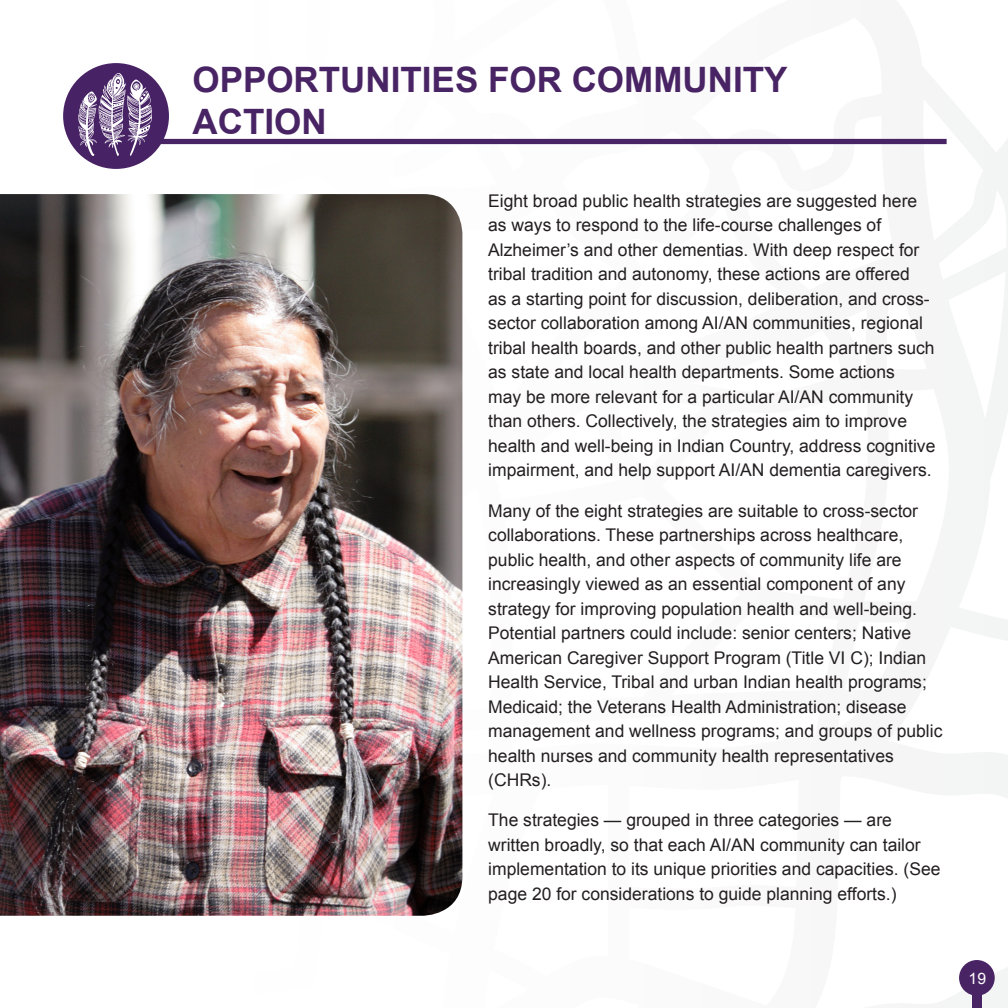
<style>
.page{position:relative;width:1008px;height:1008px;background:#fff}
.page>*{position:absolute;margin:0;border:0;box-sizing:border-box;transform-origin:0 0}
.t1{font:700 35px/42px "Arial";color:#492464}
.t2{font:17.5px/24.5px "Arial";color:#231f20}
.t3{font:15.75px "Arial";color:#fff}
</style>
<div class="page">
<div style="left:959px;top:960px;width:36px;height:36px;background:#492464;border-radius:50%"></div>
<div style="left:972px;top:992px;width:10px;height:16px;background:#492464"></div>
<div style="left:107px;top:139px;width:840px;height:5px;background:#492464"></div>
<img style="left:0;top:194px;width:462px;height:722px">
<div style="left:63px;top:63px;width:106px;height:106px;background:#472264;border-radius:50%"></div>
<svg style="left:77px;top:73px;width:75px;height:83px"></svg>
<h1 class="t1" style="left:192px;top:59px;width:597px">OPPORTUNITIES FOR COMMUNITY<br>ACTION</h1>
<p class="t2" style="left:488px;top:189px;width:449px">Eight broad public health strategies are suggested here as ways to respond to the life-course challenges of Alzheimer’s and other dementias. With deep respect for tribal tradition and autonomy, these actions are offered<br>as a starting point for discussion, deliberation, and cross&shy;sector collaboration among AI/AN communities, regional tribal health boards, and other public health partners such as state and local health departments. Some actions<br>may be more relevant for a particular AI/AN community than others. Collectively, the strategies aim to improve health and well-being in Indian Country, address cognitive impairment, and help support AI/AN dementia caregivers.</p>
<p class="t2" style="left:488px;top:498px;width:456px">Many of the eight strategies are suitable to cross-sector collaborations. These partnerships across healthcare, public health, and other aspects of community life are increasingly viewed as an essential component of any strategy for improving population health and well-being.<br>Potential partners could include: senior centers; Native American Caregiver Support Program (Title VI C); Indian Health Service, Tribal and urban Indian health programs; Medicaid; the Veterans Health Administration; disease management and wellness programs; and groups of public health nurses and community health representatives (CHRs).</p>
<p class="t2" style="left:488px;top:808px;width:454px">The strategies — grouped in three categories — are written broadly, so that each AI/AN community can tailor implementation to its unique priorities and capacities. (See page 20 for considerations to guide planning efforts.)</p>
<p class="t3" style="left:969px;top:970px;width:19px">19</p>
</div>
